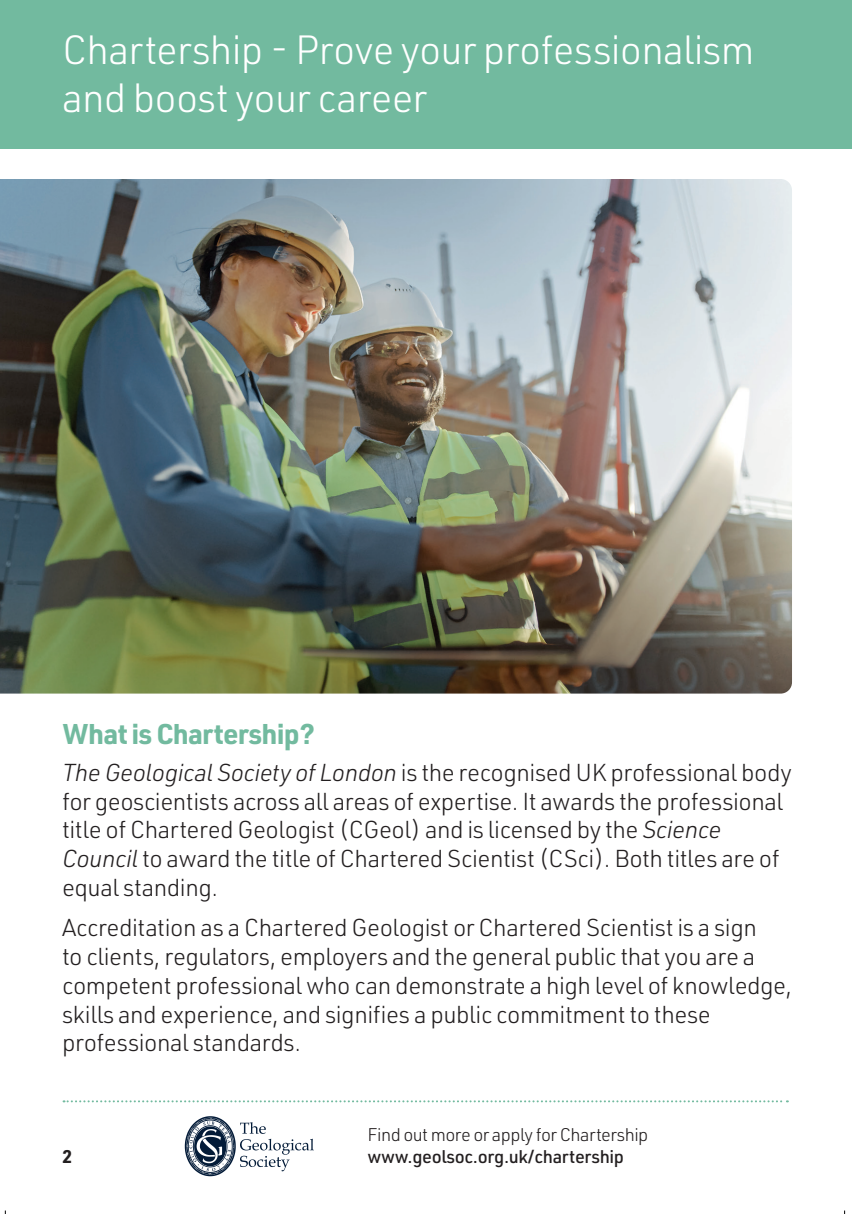
<style>
.page{position:relative;width:852px;height:1214px;background:#fff}
.page>*{position:absolute;margin:0;border:0;box-sizing:border-box;transform-origin:0 0}
.t1{font:300 40px/48px "URWDIN";letter-spacing:-.02em;color:#fff}
.Body_Copy{font:700 28px "URWDIN";letter-spacing:-.03em;color:#72ba9f}
.t2{font:300 24px/28.8px "URWDIN";letter-spacing:-.02em;color:#231f20}
.Body_Copy-2{font:300 18px "URWDIN";letter-spacing:-.03em;color:#231f20}
.t3{font:500 18px "URWDIN";letter-spacing:-.02em;color:#231f20}
.t4{font:700 18px "URWDIN";color:#231f20}
.s1{font-style:italic}
</style>
<div class="page">
<img style="left:0;top:179px;width:792px;height:514px">
<div style="left:0;top:0;width:852px;height:149px;background:#72ba9f"></div>
<svg style="left:64px;top:1100px;width:724px;height:2px"></svg>
<svg style="left:185px;top:1116px;width:129px;height:59px"></svg>
<p class="t1" style="left:62px;top:25px;width:694px">Chartership - Prove your professionalism and boost your career</p>
<p class="Body_Copy" style="left:63px;top:714px;width:254px">What is Chartership?</p>
<p class="t2" style="left:62px;top:757px;width:731px"><span class="s1">The Geological Society of London</span> is the recognised UK professional body for geoscientists across all areas of expertise. It awards the professional title of Chartered Geologist (CGeol) and is licensed by the <span class="s1">Science Council</span> to award the title of Chartered Scientist (CSci). Both titles are of equal standing.</p>
<p class="t2" style="left:62px;top:912px;width:731px">Accreditation as a Chartered Geologist or Chartered Scientist is a sign<br>to clients, regulators, employers and the general public that you are a competent professional who can demonstrate a high level of knowledge, skills and experience, and signifies a public commitment to these professional standards.</p>
<p class="Body_Copy-2" style="left:367px;top:1122px;width:282px">Find out more or apply for Chartership</p>
<p class="t4" style="left:63px;top:1143px;width:11px">2</p>
<p class="t3" style="left:367px;top:1143px;width:258px">www.geolsoc.org.uk/chartership</p>
</div>
